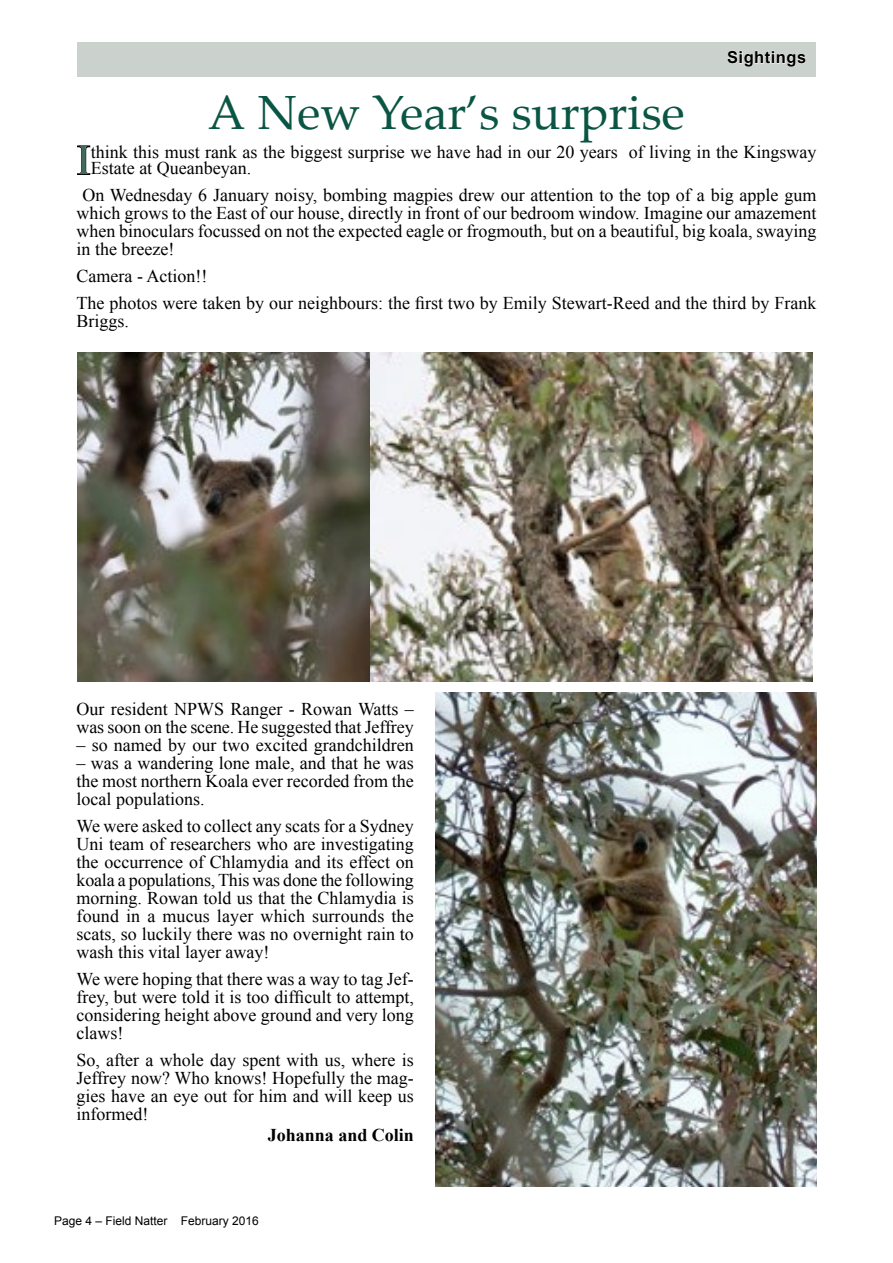
<style>
.page{position:relative;width:893px;height:1263px;background:#fff}
.page>*{position:absolute;margin:0;border:0;box-sizing:border-box;transform-origin:0 0}
.t1{font:48px "Palatino Linotype";color:#0a5543}
.t2{font:42.9px "Times New Roman";color:#416a5b}
.t3{font:18px/18px "Times New Roman";color:#000;text-align:justify}
.t4{font:700 18px "Times New Roman";color:#000}
.t5{font:700 16.5px "Arial";letter-spacing:.03em;color:#000}
.t6{font:12px "Arial";color:#000}
</style>
<div class="page">
<div style="left:77px;top:43px;width:739px;height:34px;background:#cbd2ce"></div>
<svg style="left:727px;top:50px;width:79px;height:17px"></svg>
<svg style="left:77px;top:145px;width:14px;height:30px"></svg>
<img style="left:77px;top:352px;width:294px;height:330px">
<img style="left:371px;top:352px;width:441px;height:330px">
<img style="left:435px;top:692px;width:381px;height:494px">
<h1 class="t1" style="left:208px;top:78px;width:478px">A New Year’s surprise</h1>
<p class="t5" style="left:727px;top:46px;width:81px">Sightings</p>
<h2 class="t2" style="left:77px;top:131px;width:16px">I</h2>
<p class="t3" style="left:91px;top:143px;width:727px;line-height:16.5px">think this must rank as the biggest surprise we have had in our 20 years of living in the Kingsway<br>Estate at Queanbeyan.</p>
<p class="t3" style="left:77px;top:186px;width:741px;text-indent:6px">On Wednesday 6 January noisy, bombing magpies drew our attention to the top of a big apple gum which grows to the East of our house, directly in front of our bedroom window. Imagine our amazement when binoculars focussed on not the expected eagle or frogmouth, but on a beautiful, big koala, swaying in the breeze!</p>
<p class="t3" style="left:77px;top:263px;width:741px;line-height:27px">Camera - Action!!<br>The photos were taken by our neighbours: the first two by Emily Stewart-Reed and the third by Frank</p>
<p class="t3" style="left:77px;top:312px;width:54px">Briggs.</p>
<p class="t3" style="left:77px;top:699px;width:339px">Our resident NPWS Ranger - Rowan Watts – was soon on the scene. He suggested that Jeffrey</p>
<p class="t3" style="left:77px;top:735px;width:339px">– so named by our two excited grandchildren</p>
<p class="t3" style="left:77px;top:753px;width:339px">– was a wandering lone male, and that he was the most northern Koala ever recorded from the local populations.</p>
<p class="t3" style="left:77px;top:816px;width:339px">We were asked to collect any scats for a Sydney Uni team of researchers who are investigating the occurrence of Chlamydia and its effect on koala a populations, This was done the following morning. Rowan told us that the Chlamydia is found in a mucus layer which surrounds the scats, so luckily there was no overnight rain to wash this vital layer away!</p>
<p class="t3" style="left:77px;top:969px;width:339px">We were hoping that there was a way to tag Jef&shy;frey, but were told it is too difficult to attempt, considering height above ground and very long claws!</p>
<p class="t3" style="left:77px;top:1050px;width:339px">So, after a whole day spent with us, where is Jeffrey now? Who knows! Hopefully the mag&shy;gies have an eye out for him and will keep us informed!</p>
<p class="t4" style="left:268px;top:1123px;width:148px">Johanna and Colin</p>
<p class="t6" style="left:54px;top:1213px;width:206px">Page 4 – Field Natter February 2016</p>
</div>
